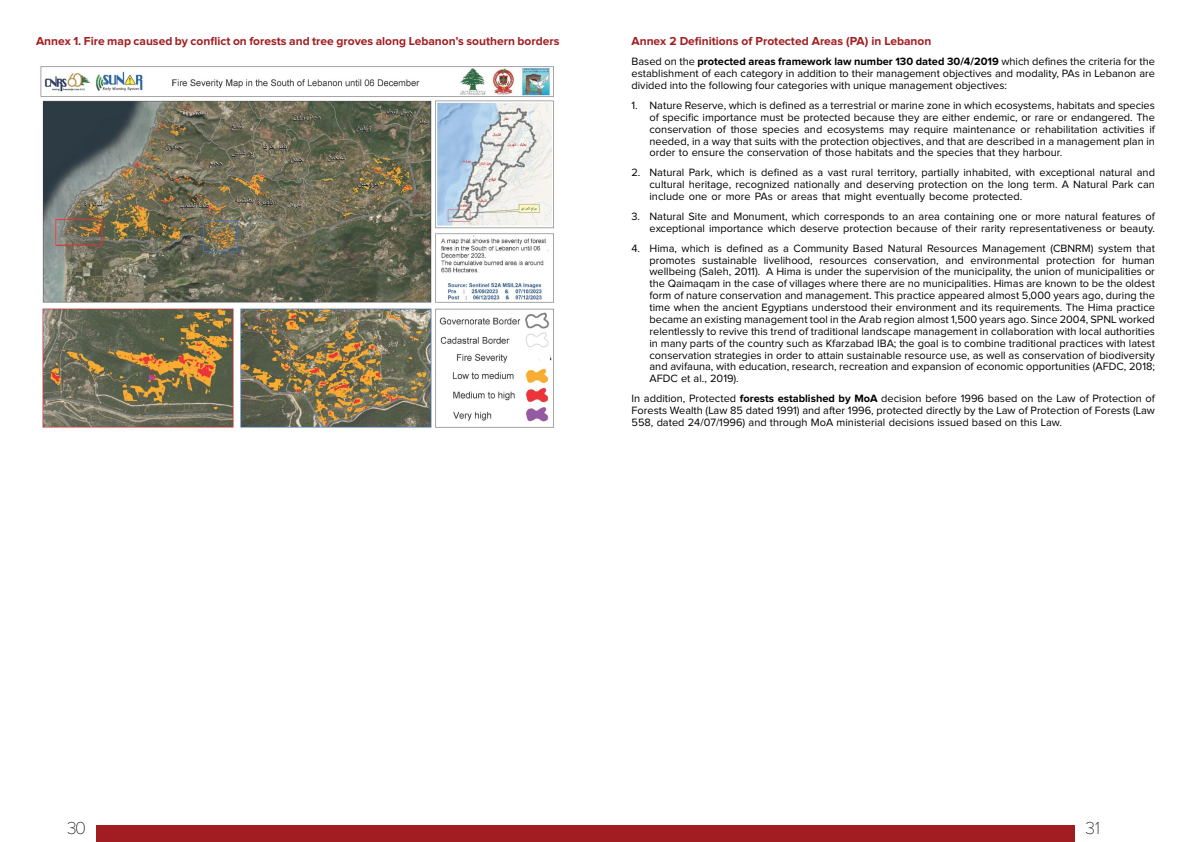
<style>
.page{position:relative;width:1191px;height:842px;background:#fff}
.page>*{position:absolute;margin:0;border:0;box-sizing:border-box;transform-origin:0 0}
.t1{font:100 18px "Proxima Nova T";color:#000}
.t2{font:700 12px "Proxima Nova";color:#a21d21}
.t3{font:11px/11.9px "Proxima Nova";color:#000;text-align:justify}
.s1{font-weight:700}
</style>
<div class="page">
<div style="left:96px;top:826px;width:979px;height:16px;background:#a21d21"></div>
<img style="left:40px;top:66px;width:514px;height:362px">
<p class="t2" style="left:36px;top:35px;width:525px">Annex 1. Fire map caused by conflict on forests and tree groves along Lebanon’s southern borders</p>
<p class="t2" style="left:631px;top:35px;width:301px">Annex 2 Definitions of Protected Areas (PA) in Lebanon</p>
<p class="t3" style="left:631px;top:56px;width:525px">Based on the <span class="s1">protected areas framework law number 130 dated 30/4/2019</span> which defines the criteria for the establishment of each category in addition to their management objectives and modality, PAs in Lebanon are divided into the following four categories with unique management objectives:</p>
<p class="t3" style="left:649px;top:100px;width:507px;text-indent:-18px">1. Nature Reserve, which is defined as a terrestrial or marine zone in which ecosystems, habitats and species of specific importance must be protected because they are either endemic, or rare or endangered. The conservation of those species and ecosystems may require maintenance or rehabilitation activities if needed, in a way that suits with the protection objectives, and that are described in a management plan in order to ensure the conservation of those habitats and the species that they harbour.</p>
<p class="t3" style="left:649px;top:167px;width:507px;text-indent:-18px">2. Natural Park, which is defined as a vast rural territory, partially inhabited, with exceptional natural and cultural heritage, recognized nationally and deserving protection on the long term. A Natural Park can include one or more PAs or areas that might eventually become protected.</p>
<p class="t3" style="left:631px;top:211px;width:525px;text-align:right">3. Natural Site and Monument, which corresponds to an area containing one or more natural features of exceptional importance which deserve protection because of their rarity representativeness or beauty.</p>
<p class="t3" style="left:649px;top:242px;width:507px;text-indent:-18px">4. Hima, which is defined as a Community Based Natural Resources Management (CBNRM) system that promotes sustainable livelihood, resources conservation, and environmental protection for human wellbeing (Saleh, 2011). A Hima is under the supervision of the municipality, the union of municipalities or the Qaimaqam in the case of villages where there are no municipalities. Himas are known to be the oldest form of nature conservation and management. This practice appeared almost 5,000 years ago, during the time when the ancient Egyptians understood their environment and its requirements. The Hima practice became an existing management tool in the Arab region almost 1,500 years ago. Since 2004, SPNL worked relentlessly to revive this trend of traditional landscape management in collaboration with local authorities in many parts of the country such as Kfarzabad IBA; the goal is to combine traditional practices with latest conservation strategies in order to attain sustainable resource use, as well as conservation of biodiversity and avifauna, with education, research, recreation and expansion of economic opportunities (AFDC, 2018; AFDC et al., 2019).</p>
<p class="t3" style="left:631px;top:393px;width:525px">In addition, Protected <span class="s1">forests established by MoA</span> decision before 1996 based on the Law of Protection of Forests Wealth (Law 85 dated 1991) and after 1996, protected directly by the Law of Protection of Forests (Law 558, dated 24/07/1996) and through MoA ministerial decisions issued based on this Law.</p>
<h1 class="t1" style="left:67px;top:814px;width:20px">30</h1>
<h1 class="t1" style="left:1085px;top:814px;width:16px">31</h1>
</div>
